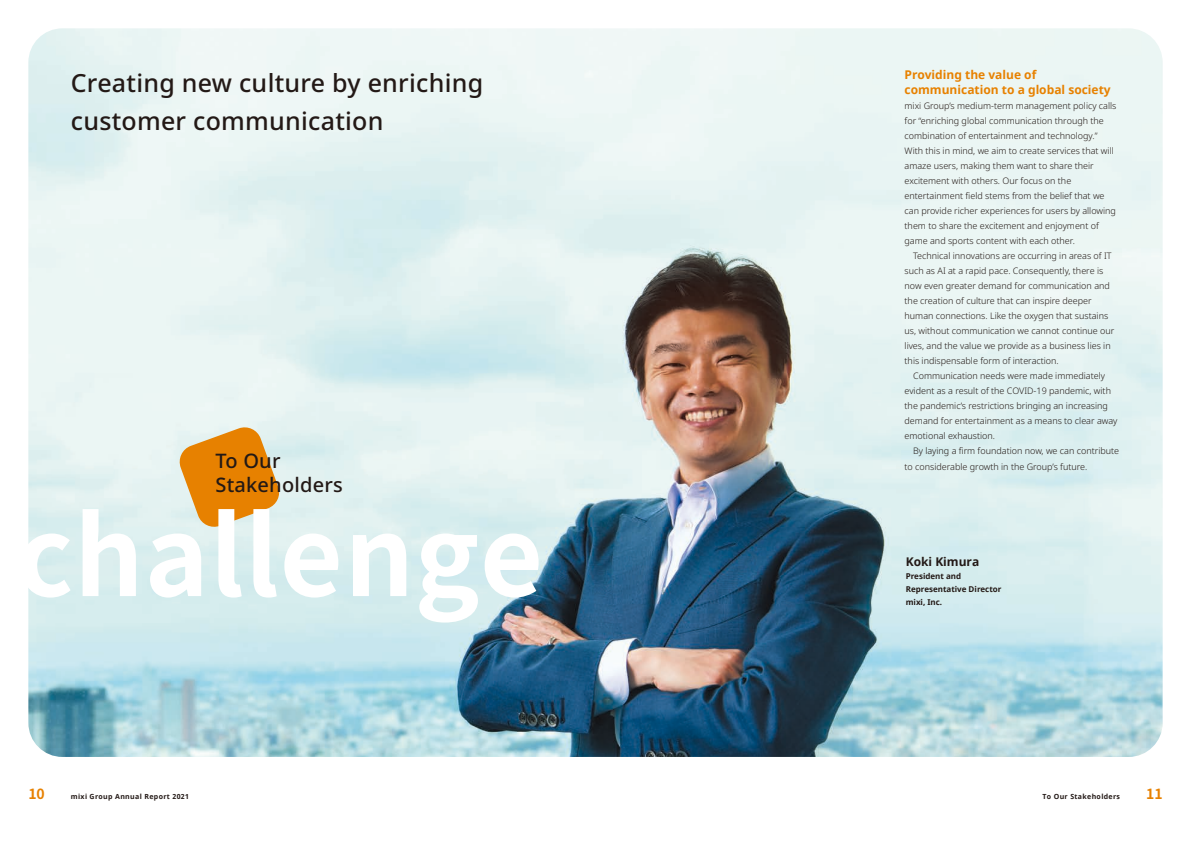
<style>
.page{position:relative;width:1191px;height:842px;background:#fff}
.page>*{position:absolute;margin:0;border:0;box-sizing:border-box;transform-origin:0 0}
.t1{font:700 109px "Noto Sans JP";letter-spacing:.005em;color:#fff}
.t2{font:500 25px/38px "Noto Sans";letter-spacing:.01em;color:#231916}
.t3{font:500 20px "Noto Sans";letter-spacing:.01em;color:#231916}
.t4{font:700 14px "Noto Sans JP";color:#e78100}
.t5{font:700 12px/15px "Noto Sans";color:#e78100}
.t6{font:700 12px "Noto Sans";color:#231916}
.t7{font:300 9px/15px "Noto Sans";color:#231916}
.t8{font:700 8px/13px "Noto Sans";color:#231916}
.t9{font:700 7px "Noto Sans";letter-spacing:.05em;color:#231916}
</style>
<div class="page">
<img style="left:28px;top:28px;width:1134px;height:729px">
<svg style="left:177px;top:425px;width:104px;height:104px;background:#e5a855"></svg>
<h2 class="t2" style="left:71px;top:65px;width:414px">Creating new culture by enriching customer communication</h2>
<h3 class="t5" style="left:904px;top:68px;width:208px">Providing the value of communication to a global society</h3>
<p class="t7" style="left:904px;top:99px;width:213px">mixi Group’s medium-term management policy calls for “enriching global communication through the combination of entertainment and technology.” With this in mind, we aim to create services that will amaze users, making them want to share their excitement with others. Our focus on the entertainment field stems from the belief that we can provide richer experiences for users by allowing them to share the excitement and enjoyment of game and sports content with each other.</p>
<p class="t7" style="left:904px;top:249px;width:211px;text-indent:9px">Technical innovations are occurring in areas of IT such as AI at a rapid pace. Consequently, there is now even greater demand for communication and the creation of culture that can inspire deeper human connections. Like the oxygen that sustains us, without communication we cannot continue our lives, and the value we provide as a business lies in this indispensable form of interaction.</p>
<p class="t7" style="left:904px;top:369px;width:214px;text-indent:9px">Communication needs were made immediately evident as a result of the COVID-19 pandemic, with the pandemic’s restrictions bringing an increasing demand for entertainment as a means to clear away emotional exhaustion.</p>
<p class="t7" style="left:913px;top:444px;width:208px">By laying a firm foundation now, we can contribute</p>
<h3 class="t3" style="left:215px;top:446px;width:67px">To Our</h3>
<p class="t7" style="left:904px;top:459px;width:184px">to considerable growth in the Group’s future.</p>
<h3 class="t3" style="left:215px;top:470px;width:129px">Stakeholders</h3>
<h1 class="t1" style="left:16px;top:495px;width:528px">challenge</h1>
<h3 class="t6" style="left:905px;top:553px;width:75px">Koki Kimura</h3>
<p class="t8" style="left:905px;top:570px;width:97px">President and<br>Representative Director mixi, Inc.</p>
<h3 class="t4" style="left:28px;top:786px;width:18px">10</h3>
<p class="t9" style="left:71px;top:792px;width:120px">mixi Group Annual Report 2021</p>
<p class="t9" style="left:1042px;top:792px;width:79px">To Our Stakeholders</p>
<h3 class="t4" style="left:1146px;top:786px;width:18px">11</h3>
</div>
